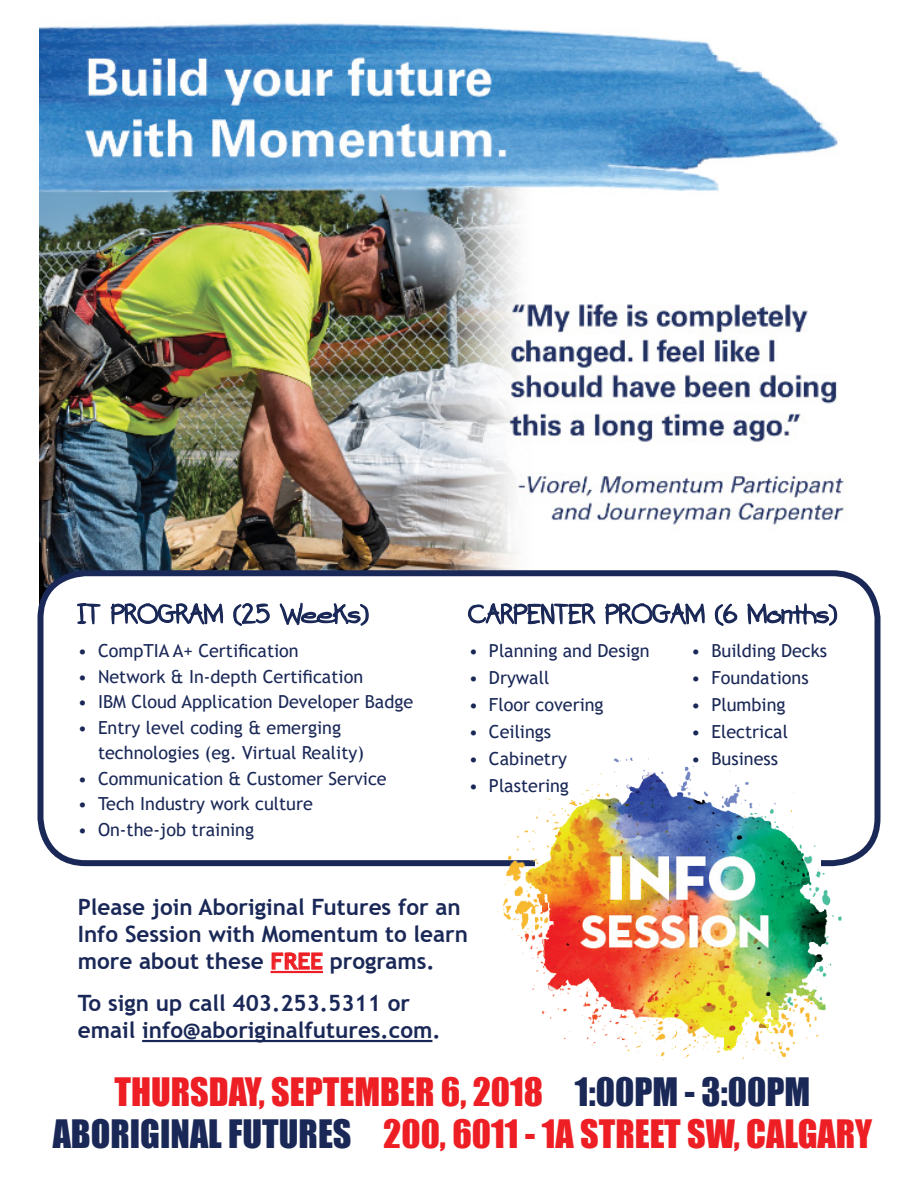
<style>
.page{position:relative;width:918px;height:1188px;background:#fff}
.page>*{position:absolute;margin:0;border:0;box-sizing:border-box;transform-origin:0 0}
.t1{font:36px "Impact";color:#ed1f24}
.t2{font:700 22.5px/27px "Trebuchet MS";color:#1a2857}
.t3{font:18px "Trebuchet MS";color:#1a2857}
.s1{color:#ed1f24}
.s2{color:#1a2857}
</style>
<div class="page">
<img style="left:39px;top:23px;width:835px;height:581px">
<div style="left:41px;top:573px;width:837px;height:290px;background:#fff;border-radius:45px"></div>
<div style="left:38px;top:570px;width:843px;height:296px;border:6px solid #1a2857;border-radius:45px"></div>
<svg style="left:467px;top:558px;width:130px;height:67px"></svg>
<svg style="left:604px;top:558px;width:101px;height:67px"></svg>
<svg style="left:714px;top:603px;width:24px;height:23px"></svg>
<svg style="left:746px;top:574px;width:92px;height:52px"></svg>
<img style="left:489px;top:757px;width:360px;height:306px">
<hr style="left:271px;top:971px;width:52px;height:2px;background:#ed1f24">
<hr style="left:142px;top:1040px;width:290px;height:2px;background:#1a2857">
<svg style="left:271px;top:952px;width:52px;height:18px"></svg>
<svg style="left:76px;top:558px;width:148px;height:67px"></svg>
<svg style="left:233px;top:603px;width:37px;height:23px"></svg>
<svg style="left:279px;top:602px;width:90px;height:24px"></svg>
<p class="t3" style="left:78px;top:639px;width:223px">• CompTIA A+ Certification</p>
<p class="t3" style="left:78px;top:665px;width:287px">• Network &amp; In-depth Certification</p>
<p class="t3" style="left:78px;top:690px;width:337px">• IBM Cloud Application Developer Badge</p>
<p class="t3" style="left:78px;top:716px;width:265px">• Entry level coding &amp; emerging</p>
<p class="t3" style="left:98px;top:741px;width:267px">technologies (eg. Virtual Reality)</p>
<p class="t3" style="left:78px;top:767px;width:310px">• Communication &amp; Customer Service</p>
<p class="t3" style="left:78px;top:792px;width:237px">• Tech Industry work culture</p>
<p class="t3" style="left:78px;top:818px;width:178px">• On-the-job training</p>
<p class="t3" style="left:469px;top:639px;width:182px">• Planning and Design</p>
<p class="t3" style="left:469px;top:666px;width:82px">• Drywall</p>
<p class="t3" style="left:469px;top:693px;width:136px">• Floor covering</p>
<p class="t3" style="left:469px;top:720px;width:84px">• Ceilings</p>
<p class="t3" style="left:469px;top:747px;width:100px">• Cabinetry</p>
<p class="t3" style="left:469px;top:774px;width:102px">• Plastering</p>
<p class="t2" style="left:78px;top:894px;width:392px">Please join Aboriginal Futures for an<br>Info Session with Momentum to learn more about these <span class="s1">FREE</span> programs.</p>
<p class="t2" style="left:78px;top:990px;width:364px">To sign up call 403.253.5311 or email info@aboriginalfutures.com.</p>
<p class="t3" style="left:691px;top:639px;width:138px">• Building Decks</p>
<p class="t3" style="left:691px;top:666px;width:119px">• Foundations</p>
<p class="t3" style="left:691px;top:693px;width:96px">• Plumbing</p>
<p class="t3" style="left:691px;top:720px;width:98px">• Electrical</p>
<p class="t3" style="left:691px;top:747px;width:88px">• Business</p>
<p class="t1" style="left:115px;top:1064px;width:697px">THURSDAY, SEPTEMBER 6, 2018 <span class="s2">1:00PM - 3:00PM</span></p>
<p class="t1" style="left:53px;top:1106px;width:821px"><span class="s2">ABORIGINAL FUTURES</span> 200, 6011 - 1A STREET SW, CALGARY</p>
</div>
